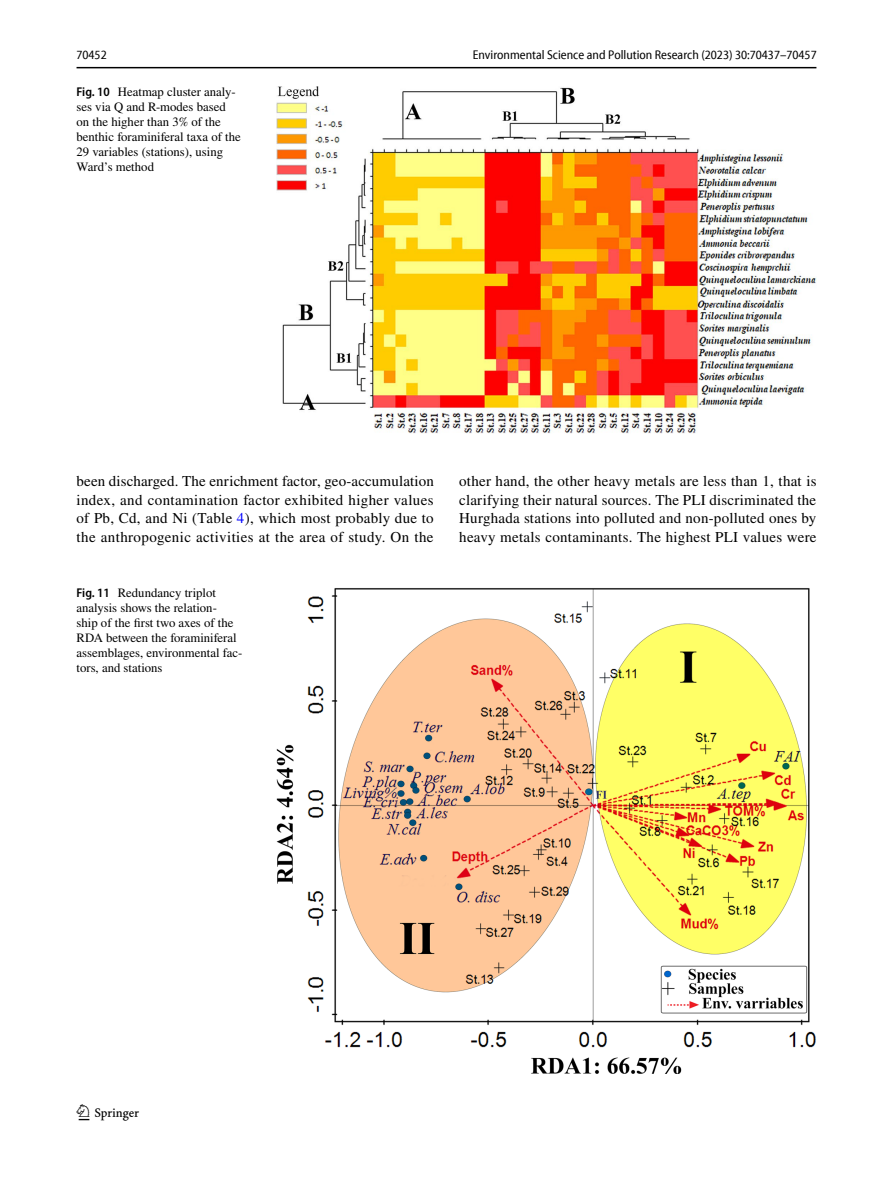
<style>
.page{position:relative;width:893px;height:1187px;background:#fff}
.page>*{position:absolute;margin:0;border:0;box-sizing:border-box;transform-origin:0 0}
.t1{font:22.5px "Springnew Regular 2";color:#000}
.t2{font:15px/18.8px "STIX";letter-spacing:.02em;color:#000;text-align:justify}
.t3{font:12.75px/15px "STIX";color:#000}
.t4{font:semi-condensed 12.75px "Myriad Pro Unic";color:#000}
.s1{font-family:"Myriad Pro";font-weight:600;font-stretch:semi-condensed}
.s2{color:#00f}
</style>
<div class="page">
<hr style="left:77px;top:67px;width:739px;height:1px;background:#000">
<img style="left:276px;top:87px;width:540px;height:347px">
<img style="left:276px;top:588px;width:540px;height:485px">
<p class="t4" style="left:76px;top:50px;width:32px">70452</p>
<p class="t4" style="left:473px;top:50px;width:346px">Environmental Science and Pollution Research (2023) 30:70437–70457</p>
<p class="t3" style="left:77px;top:85px;width:166px"><span class="s1">Fig. 10</span> Heatmap cluster analy&shy;ses via Q and R-modes based on the higher than 3% of the benthic foraminiferal taxa of the<br>29 variables (stations), using<br>Ward’s method</p>
<p class="t2" style="left:77px;top:472px;width:359px">been discharged. The enrichment factor, geo-accumulation index, and contamination factor exhibited higher values of Pb, Cd, and Ni (Table <span class="s2">4</span>), which most probably due to the anthropogenic activities at the area of study. On the</p>
<p class="t2" style="left:459px;top:472px;width:359px">other hand, the other heavy metals are less than 1, that is clarifying their natural sources. The PLI discriminated the Hurghada stations into polluted and non-polluted ones by heavy metals contaminants. The highest PLI values were</p>
<p class="t3" style="left:77px;top:586px;width:167px"><span class="s1">Fig. 11</span> Redundancy triplot analysis shows the relation-<br>ship of the first two axes of the<br>RDA between the foraminiferal assemblages, environmental fac&shy;tors, and stations</p>
<h1 class="t1" style="left:79px;top:1104px;width:62px">1 3</h1>
</div>
